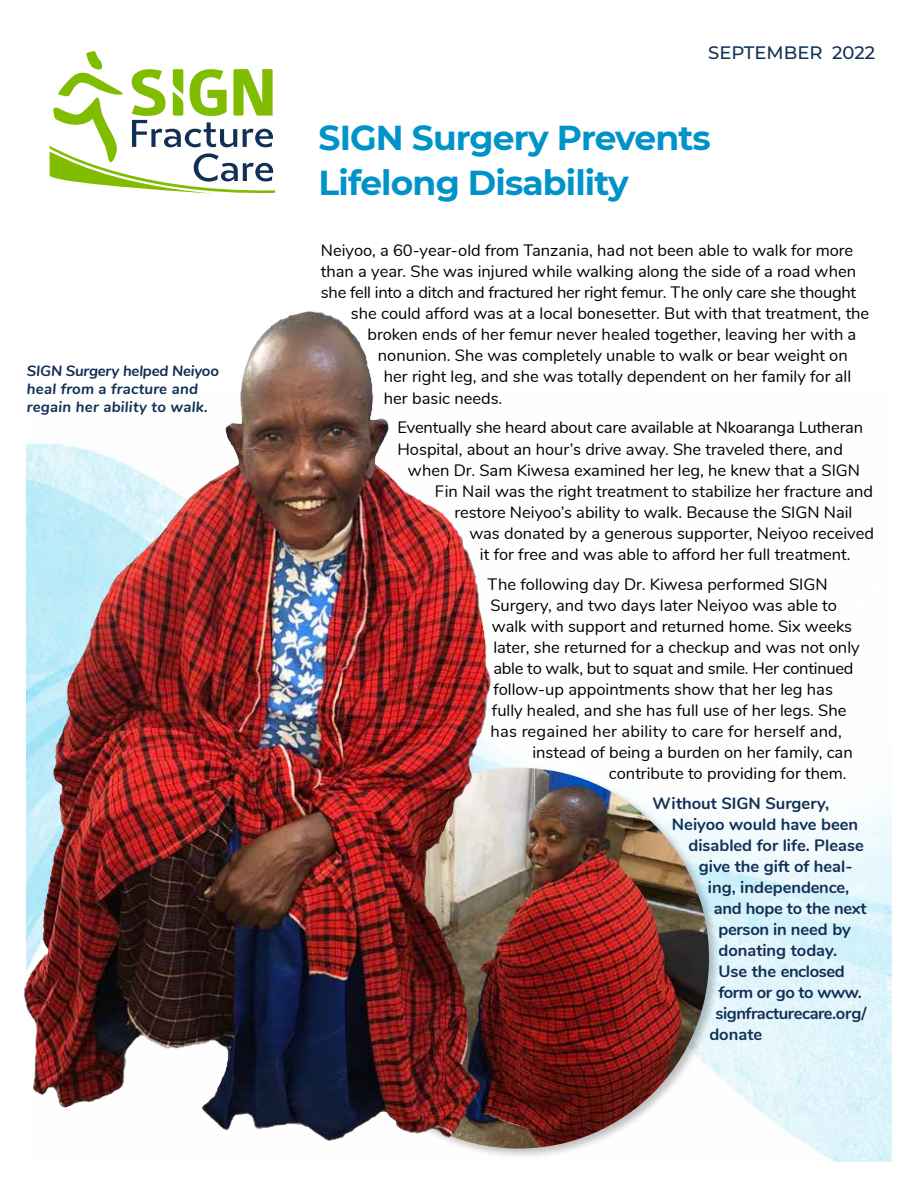
<style>
.page{position:relative;width:918px;height:1188px;background:#fff}
.page>*{position:absolute;margin:0;border:0;box-sizing:border-box;transform-origin:0 0}
.t1{font:700 34.5px/45px "Montserrat";letter-spacing:-.025em;color:#0093c9}
.t2{font:500 18px "Montserrat";color:#123056}
.t3{font:16.5px/21px "Nunito";color:#000}
.t4{font:700 16.5px "Nunito";color:#123056}
.t5{font:700 16.5px "Nunito";letter-spacing:-.025em;color:#123056}
.t6{font:italic 700 15px/18px "Nunito";letter-spacing:.015em;color:#123056}
</style>
<div class="page">
<svg style="left:50px;top:51px;width:225px;height:143px"></svg>
<svg style="left:502px;top:751px;width:390px;height:135px"></svg>
<div style="left:366px;top:765px;width:355px;height:395px;background:#000;opacity:.25"></div>
<img style="left:502px;top:768px;width:207px;height:381px">
<img style="left:23px;top:311px;width:479px;height:849px">
<p class="t6" style="left:27px;top:361px;width:194px">SIGN Surgery helped Neiyoo heal from a fracture and regain her ability to walk.</p>
<p class="t2" style="left:708px;top:40px;width:168px">SEPTEMBER 2022</p>
<h1 class="t1" style="left:319px;top:113px;width:394px">SIGN Surgery Prevents<br>Lifelong Disability</h1>
<p class="t3" style="left:321px;top:239px;width:534px">Neiyoo, a 60-year-old from Tanzania, had not been able to walk for more</p>
<p class="t3" style="left:321px;top:260px;width:537px">than a year. She was injured while walking along the side of a road when</p>
<p class="t3" style="left:321px;top:281px;width:537px">she fell into a ditch and fractured her right femur. The only care she thought</p>
<p class="t3" style="left:351px;top:302px;width:520px">she could afford was at a local bonesetter. But with that treatment, the</p>
<p class="t3" style="left:367px;top:323px;width:490px">broken ends of her femur never healed together, leaving her with a</p>
<p class="t3" style="left:378px;top:344px;width:471px">nonunion. She was completely unable to walk or bear weight on</p>
<p class="t3" style="left:384px;top:365px;width:469px">her right leg, and she was totally dependent on her family for all</p>
<p class="t3" style="left:384px;top:386px;width:120px">her basic needs.</p>
<p class="t3" style="left:397px;top:416px;width:467px">Eventually she heard about care available at Nkoaranga Lutheran<br>Hospital, about an hour’s drive away. She traveled there, and</p>
<p class="t3" style="left:408px;top:458px;width:454px">when Dr. Sam Kiwesa examined her leg, he knew that a SIGN</p>
<p class="t3" style="left:435px;top:479px;width:440px">Fin Nail was the right treatment to stabilize her fracture and</p>
<p class="t3" style="left:454px;top:500px;width:399px">restore Neiyoo’s ability to walk. Because the SIGN Nail</p>
<p class="t3" style="left:469px;top:521px;width:406px">was donated by a generous supporter, Neiyoo received</p>
<p class="t3" style="left:480px;top:542px;width:372px">it for free and was able to afford her full treatment.</p>
<p class="t3" style="left:487px;top:572px;width:374px">The following day Dr. Kiwesa performed SIGN Surgery, and two days later Neiyoo was able to walk with support and returned home. Six weeks later, she returned for a checkup and was not only able to walk, but to squat and smile. Her continued follow-up appointments show that her leg has fully healed, and she has full use of her legs. She has regained her ability to care for herself and,</p>
<p class="t3" style="left:609px;top:740px;width:245px;text-indent:-76px">instead of being a burden on her family, can contribute to providing for them.</p>
<p class="t4" style="left:652px;top:791px;width:178px">Without SIGN Surgery,</p>
<p class="t4" style="left:672px;top:812px;width:188px">Neiyoo would have been</p>
<p class="t4" style="left:688px;top:833px;width:177px">disabled for life. Please</p>
<p class="t4" style="left:699px;top:854px;width:155px">give the gift of heal-</p>
<p class="t4" style="left:708px;top:875px;width:143px">ing, independence,</p>
<p class="t4" style="left:714px;top:896px;width:154px">and hope to the next</p>
<p class="t4" style="left:718px;top:917px;width:134px">person in need by</p>
<p class="t4" style="left:718px;top:938px;width:120px">donating today.</p>
<p class="t5" style="left:718px;top:959px;width:128px">Use the enclosed</p>
<p class="t5" style="left:718px;top:980px;width:145px">form or go to www.</p>
<p class="t5" style="left:715px;top:1001px;width:153px">signfracturecare.org/</p>
<p class="t4" style="left:709px;top:1022px;width:54px">donate</p>
</div>
